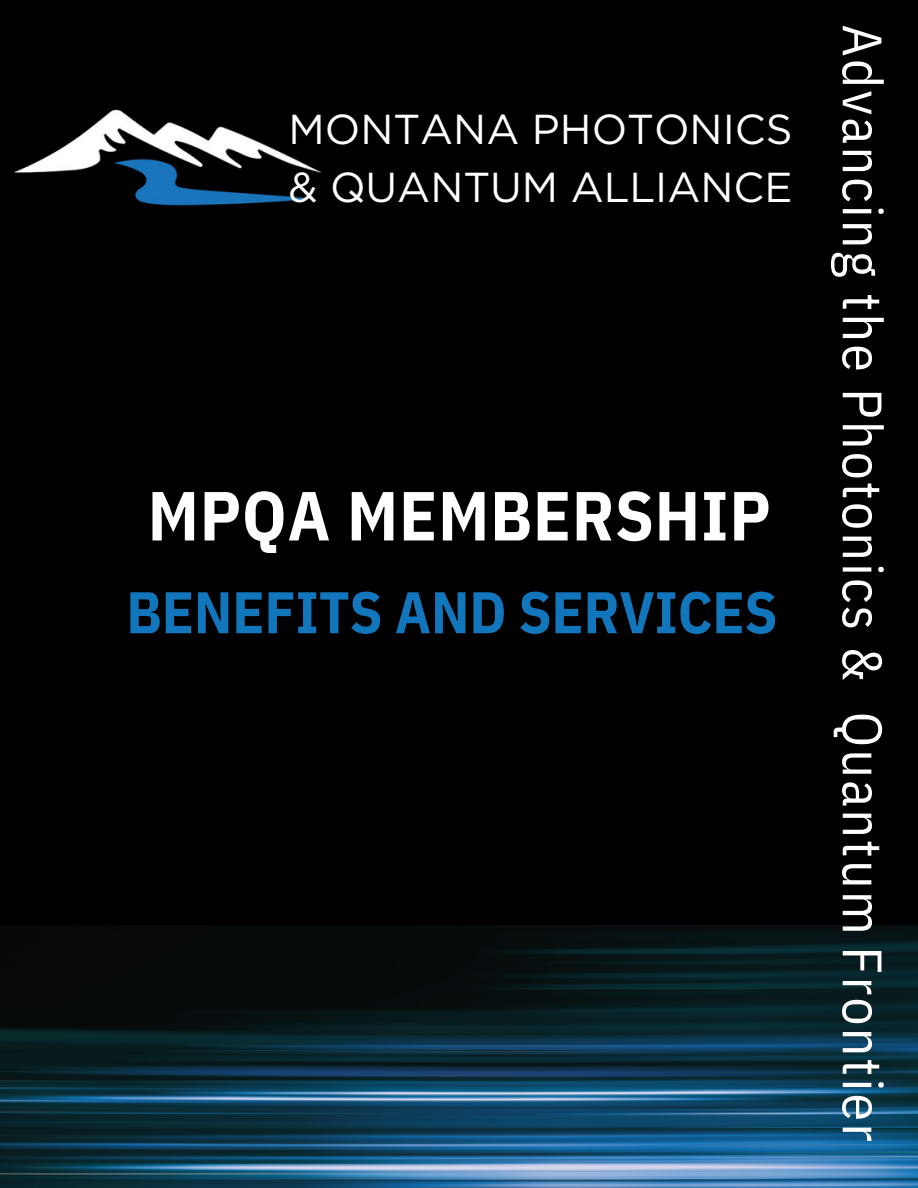
<style>
.page{position:relative;width:918px;height:1188px;background:#000}
.page>*{position:absolute;margin:0;border:0;box-sizing:border-box;transform-origin:0 0}
.t1{font:700 69.3px "IBM Plex Sans Cond";letter-spacing:.015em;color:#fff}
.t2{font:700 58.65px "IBM Plex Sans Cond";color:#1276bc}
.t3{font:55.5px "IBM Plex Sans Cond";letter-spacing:.04em;color:#fff}
.t4{font:41.85px "Gotham";color:#fff}
</style>
<div class="page">
<img style="left:1px;top:925px;width:916px;height:263px">
<img style="left:14px;top:109px;width:307px;height:97px">
<h2 class="t4" style="left:289px;top:104px;width:506px">MONTANA PHOTONICS</h2>
<p class="t4" style="left:288px;top:162px;width:506px">&amp; QUANTUM ALLIANCE</p>
<p class="t1" style="left:148px;top:469px;width:625px">MPQA MEMBERSHIP</p>
<p class="t2" style="left:126px;top:573px;width:652px">BENEFITS AND SERVICES</p>
<p class="t3" style="left:900px;top:25px;width:1119px;rotate:90deg">Advancing the Photonics &amp; Quantum Frontier</p>
</div>
